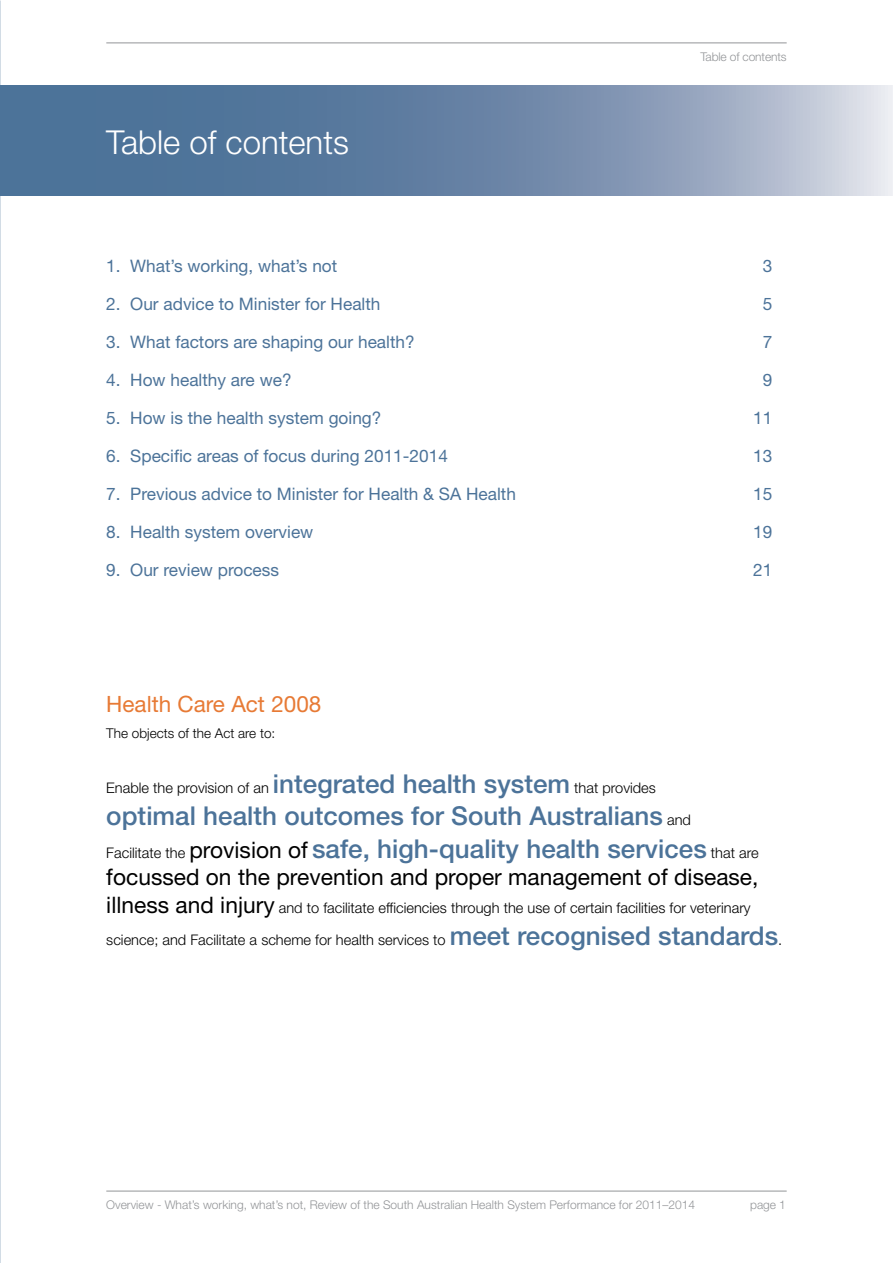
<style>
.page{position:relative;width:893px;height:1263px;background:#fff}
.page>*{position:absolute;margin:0;border:0;box-sizing:border-box;transform-origin:0 0}
.t1{font:300 33px "Helvetica Neue";color:#fff}
.t2{font:500 25.95px/32.5px "Helvetica Neue";color:#4c7399}
.t3{font:22.8px "Helvetica Neue";color:#000}
.t4{font:22.5px "Helvetica Neue";color:#e77a35}
.t5{font:17.25px "Helvetica Neue";color:#4c7399}
.t6{font:300 14.55px "Helvetica Neue";color:#000}
.t7{font:300 13.5px "Helvetica Neue";color:#000}
.t8{font:300 12px "Helvetica Neue";color:#939598}
.s1{font-weight:500;font-size:25.95px;color:#4c7399}
.s2{font-weight:300;font-size:14.55px;color:#000}
.s3{font-weight:400;font-size:22.8px;color:#000}
.s4{font-weight:400;font-size:22.8px}
</style>
<div class="page">
<hr style="left:106px;top:1191px;width:681px;height:1px;background:#939598">
<svg style="left:0;top:85px;width:893px;height:111px;background:#758ead"></svg>
<hr style="left:106px;top:43px;width:681px;height:1px;background:#939598">
<h1 class="t1" style="left:106px;top:122px;width:244px">Table of contents</h1>
<p class="t8" style="left:700px;top:49px;width:88px">Table of contents</p>
<p class="t5" style="left:106px;top:255px;width:232px">1. What’s working, what’s not</p>
<p class="t5" style="left:763px;top:255px;width:11px">3</p>
<p class="t5" style="left:106px;top:293px;width:276px">2. Our advice to Minister for Health</p>
<p class="t5" style="left:763px;top:293px;width:11px">5</p>
<p class="t5" style="left:106px;top:331px;width:310px">3. What factors are shaping our health?</p>
<p class="t5" style="left:763px;top:331px;width:11px">7</p>
<p class="t5" style="left:106px;top:369px;width:187px">4. How healthy are we?</p>
<p class="t5" style="left:763px;top:369px;width:11px">9</p>
<p class="t5" style="left:106px;top:407px;width:277px">5. How is the health system going?</p>
<p class="t5" style="left:753px;top:407px;width:21px">11</p>
<p class="t5" style="left:106px;top:445px;width:343px">6. Specific areas of focus during 2011-2014</p>
<p class="t5" style="left:753px;top:445px;width:21px">13</p>
<p class="t5" style="left:106px;top:483px;width:411px">7. Previous advice to Minister for Health &amp; SA Health</p>
<p class="t5" style="left:753px;top:483px;width:21px">15</p>
<p class="t5" style="left:106px;top:521px;width:209px">8. Health system overview</p>
<p class="t5" style="left:753px;top:521px;width:21px">19</p>
<p class="t5" style="left:106px;top:559px;width:174px">9. Our review process</p>
<p class="t5" style="left:753px;top:559px;width:21px">21</p>
<h3 class="t4" style="left:106px;top:690px;width:217px">Health Care Act 2008</h3>
<p class="t7" style="left:106px;top:725px;width:170px">The objects of the Act are to:</p>
<p class="t6" style="left:106px;top:779px;width:551px">Enable the provision of an <span class="s1">integrated health system</span> that provides</p>
<h2 class="t2" style="left:106px;top:799px;width:654px">optimal health outcomes for South Australians <span class="s2">and<br>Facilitate the</span> <span class="s3">provision of</span> safe, high-quality health services <span class="s2">that are</span></h2>
<h3 class="t3" style="left:106px;top:864px;width:654px">focussed on the prevention and proper management of disease,</h3>
<p class="t6" style="left:106px;top:899px;width:646px"><span class="s4">illness and injury</span> and to facilitate efficiencies through the use of certain facilities for veterinary</p>
<p class="t6" style="left:106px;top:931px;width:677px">science; and Facilitate a scheme for health services to <span class="s1">meet recognised standards</span>.</p>
<p class="t8" style="left:106px;top:1197px;width:590px">Overview - What’s working, what’s not, Review of the South Australian Health System Performance for 2011–2014</p>
<p class="t8" style="left:750px;top:1197px;width:37px">page 1</p>
</div>
